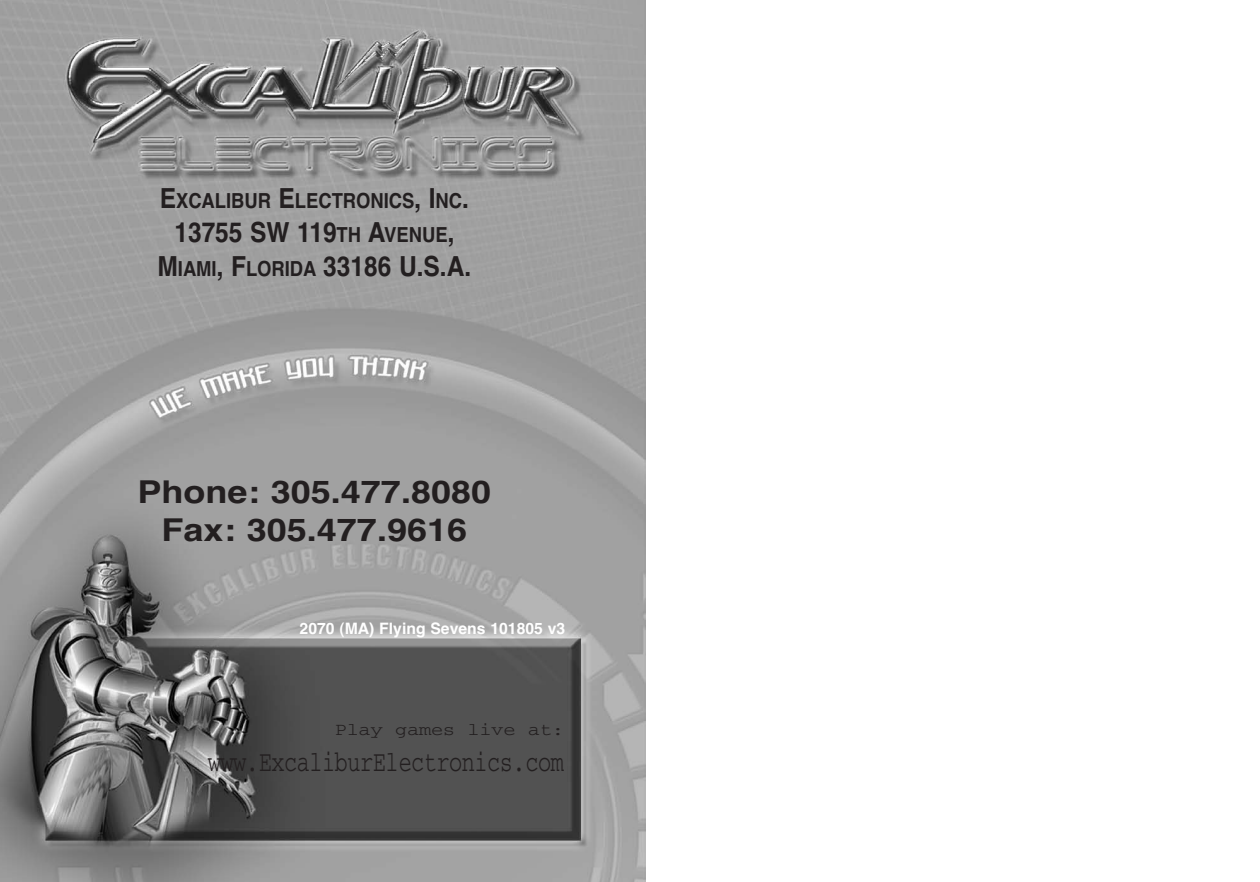
<style>
.page{position:relative;width:1260px;height:882px;background:#fff}
.page>*{position:absolute;margin:0;border:0;box-sizing:border-box;transform-origin:0 0}
.t1{font:700 31.5px/37.8px "Helvetica";color:#231f20;text-align:center;scale:1.14 1}
.t2{font:29.57px "Courier";letter-spacing:-.02em;color:#231f20;scale:.74 1}
.t3{font:700 27.65px/33.6px "Helvetica";color:#231f20;text-align:center;scale:.89 1}
.t4{font:700 20.65px "Helvetica";color:#231f20;scale:.89 1}
.t5{font:18.03px "Courier";letter-spacing:-.02em;color:#231f20;scale:1.14 1}
.t6{font:700 15.75px "Helvetica";color:#fff}
.s1{font-size:27.65px}
.s2{font-size:20.65px}
</style>
<div class="page">
<img style="left:0;top:0;width:645px;height:882px">
<p class="t4" style="left:160px;top:189px;width:349px"><span class="s1">E</span>XCALIBUR <span class="s1">E</span>LECTRONICS<span class="s1">, I</span>NC<span class="s1">.</span></p>
<p class="t3" style="left:157px;top:216px;width:354px">13755 SW 119<span class="s2">TH</span> A<span class="s2">VENUE</span>,<br>M<span class="s2">IAMI</span>, F<span class="s2">LORIDA</span> 33186 U.S.A.</p>
<p class="t1" style="left:138px;top:473px;width:312px">Phone: 305.477.8080<br>Fax: 305.477.9616</p>
<p class="t6" style="left:300px;top:619px;width:267px">2070 (MA) Flying Sevens 101805 v3</p>
<p class="t5" style="left:335px;top:724px;width:203px">Play games live at:</p>
<p class="t2" style="left:208px;top:753px;width:483px">www.ExcaliburElectronics.com</p>
</div>
